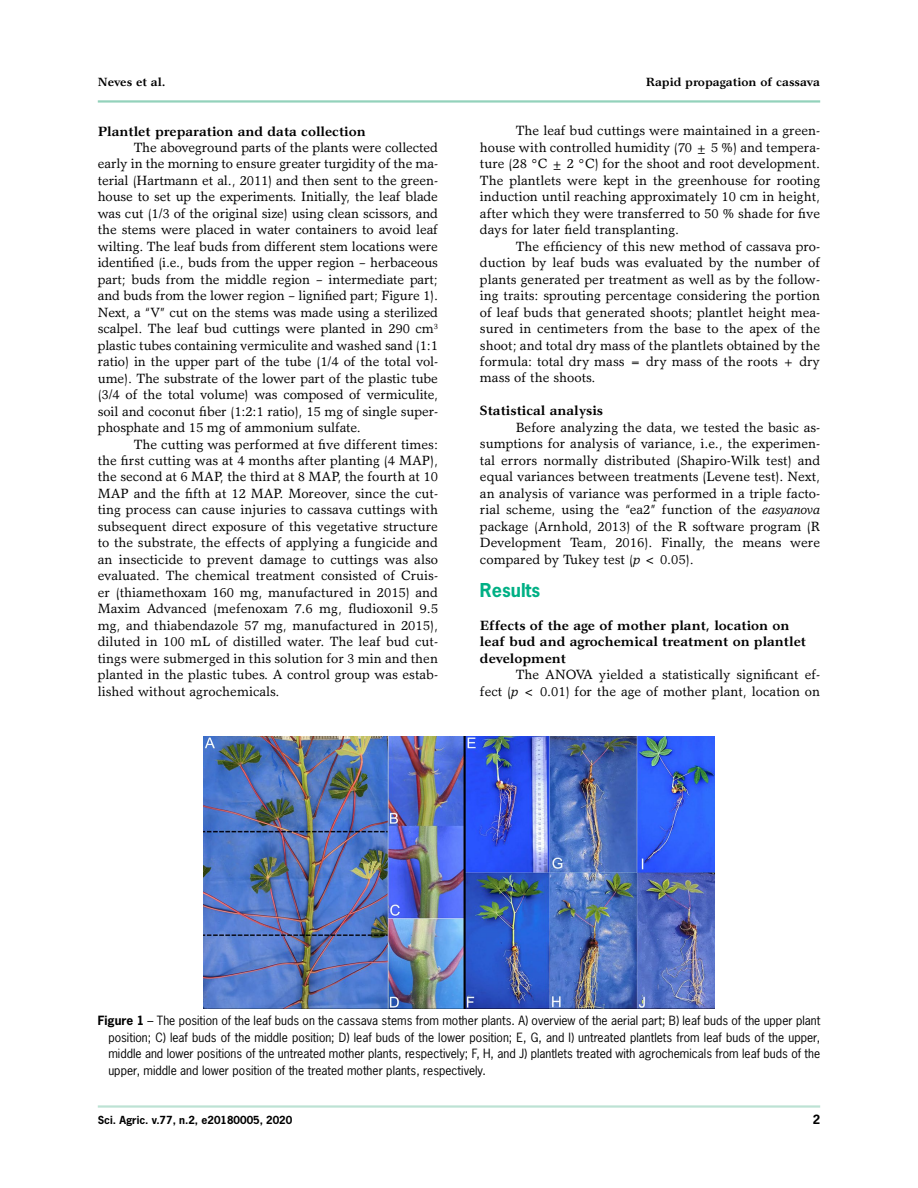
<style>
.page{position:relative;width:918px;height:1188px;background:#fff}
.page>*{position:absolute;margin:0;border:0;box-sizing:border-box;transform-origin:0 0}
.t1{font:700 18px "News Gothic";color:#00b085}
.t2{font:13.5px/16.5px "Garth Graphic";color:#000;text-align:justify}
.t3{font:700 13.5px/16.5px "Garth Graphic";color:#000}
.t4{font:12px/16.5px "News Gothic";color:#000;text-align:justify}
.t5{font:700 12px "Garth Graphic";color:#000}
.t6{font:700 12px "News Gothic";color:#000}
.t7{font:700 10.5px "News Gothic";color:#000}
.s1{font-style:italic}
.s2{font-weight:700}
</style>
<div class="page">
<hr style="left:98px;top:1105px;width:722px;height:3px;background:#bde2d4">
<hr style="left:98px;top:100px;width:722px;height:3px;background:#93d2bb">
<img style="left:204px;top:736px;width:510px;height:273px">
<p class="t5" style="left:98px;top:75px;width:69px">Neves et al.</p>
<p class="t5" style="left:646px;top:75px;width:176px">Rapid propagation of cassava</p>
<p class="t3" style="left:98px;top:123px;width:270px">Plantlet preparation and data collection</p>
<p class="t2" style="left:98px;top:139px;width:342px;text-indent:36px">The aboveground parts of the plants were collected early in the morning to ensure greater turgidity of the ma&shy;terial (Hartmann et al., 2011) and then sent to the green&shy;house to set up the experiments. Initially, the leaf blade was cut (1/3 of the original size) using clean scissors, and the stems were placed in water containers to avoid leaf wilting. The leaf buds from different stem locations were identified (i.e., buds from the upper region – herbaceous part; buds from the middle region – intermediate part; and buds from the lower region – lignified part; Figure 1).<br>Next, a “V” cut on the stems was made using a sterilized scalpel. The leaf bud cuttings were planted in 290 cm<sup>3 </sup>plastic tubes containing vermiculite and washed sand (1:1 ratio) in the upper part of the tube (1/4 of the total vol&shy;ume). The substrate of the lower part of the plastic tube (3/4 of the total volume) was composed of vermiculite, soil and coconut fiber (1:2:1 ratio), 15 mg of single super&shy;phosphate and 15 mg of ammonium sulfate.</p>
<p class="t2" style="left:98px;top:436px;width:342px;text-indent:36px">The cutting was performed at five different times: the first cutting was at 4 months after planting (4 MAP), the second at 6 MAP, the third at 8 MAP, the fourth at 10<br>MAP and the fifth at 12 MAP. Moreover, since the cut&shy;ting process can cause injuries to cassava cuttings with subsequent direct exposure of this vegetative structure to the substrate, the effects of applying a fungicide and an insecticide to prevent damage to cuttings was also evaluated. The chemical treatment consisted of Cruis&shy;er (thiamethoxam 160 mg, manufactured in 2015) and Maxim Advanced (mefenoxam 7.6 mg, fludioxonil 9.5 mg, and thiabendazole 57 mg, manufactured in 2015), diluted in 100 mL of distilled water. The leaf bud cut&shy;tings were submerged in this solution for 3 min and then planted in the plastic tubes. A control group was estab&shy;lished without agrochemicals.</p>
<p class="t2" style="left:480px;top:122px;width:342px;text-indent:36px">The leaf bud cuttings were maintained in a green&shy;house with controlled humidity (70 ± 5 %) and tempera&shy;ture (28 °C ± 2 °C) for the shoot and root development.<br>The plantlets were kept in the greenhouse for rooting induction until reaching approximately 10 cm in height, after which they were transferred to 50 % shade for five days for later field transplanting.</p>
<p class="t2" style="left:480px;top:238px;width:342px;text-indent:36px">The efficiency of this new method of cassava pro&shy;duction by leaf buds was evaluated by the number of plants generated per treatment as well as by the follow&shy;ing traits: sprouting percentage considering the portion of leaf buds that generated shoots; plantlet height mea&shy;sured in centimeters from the base to the apex of the shoot; and total dry mass of the plantlets obtained by the formula: total dry mass = dry mass of the roots + dry mass of the shoots.</p>
<p class="t3" style="left:480px;top:402px;width:125px">Statistical analysis</p>
<p class="t2" style="left:480px;top:419px;width:342px;text-indent:36px">Before analyzing the data, we tested the basic as&shy;sumptions for analysis of variance, i.e., the experimen&shy;tal errors normally distributed (Shapiro-Wilk test) and equal variances between treatments (Levene test). Next, an analysis of variance was performed in a triple facto&shy;rial scheme, using the “ea2” function of the <span class="s1">easyanova </span>package (Arnhold, 2013) of the R software program (R Development Team, 2016). Finally, the means were compared by Tukey test (<span class="s1">p</span> &lt; 0.05).</p>
<h1 class="t1" style="left:480px;top:578px;width:62px">Results</h1>
<p class="t3" style="left:480px;top:617px;width:328px">Effects of the age of mother plant, location on leaf bud and agrochemical treatment on plantlet development</p>
<p class="t2" style="left:480px;top:666px;width:342px;text-align:right">The ANOVA yielded a statistically significant ef-<br>fect (<span class="s1">p</span> &lt; 0.01) for the age of mother plant, location on</p>
<p class="t4" style="left:108px;top:1012px;width:713px;text-indent:-11px"><span class="s2">Figure 1</span> – The position of the leaf buds on the cassava stems from mother plants. A) overview of the aerial part; B) leaf buds of the upper plant position; C) leaf buds of the middle position; D) leaf buds of the lower position; E, G, and I) untreated plantlets from leaf buds of the upper, middle and lower positions of the untreated mother plants, respectively; F, H, and J) plantlets treated with agrochemicals from leaf buds of the upper, middle and lower position of the treated mother plants, respectively.</p>
<p class="t7" style="left:98px;top:1113px;width:196px">Sci. Agric. v.77, n.2, e20180005, 2020</p>
<p class="t6" style="left:813px;top:1111px;width:9px">2</p>
</div>
